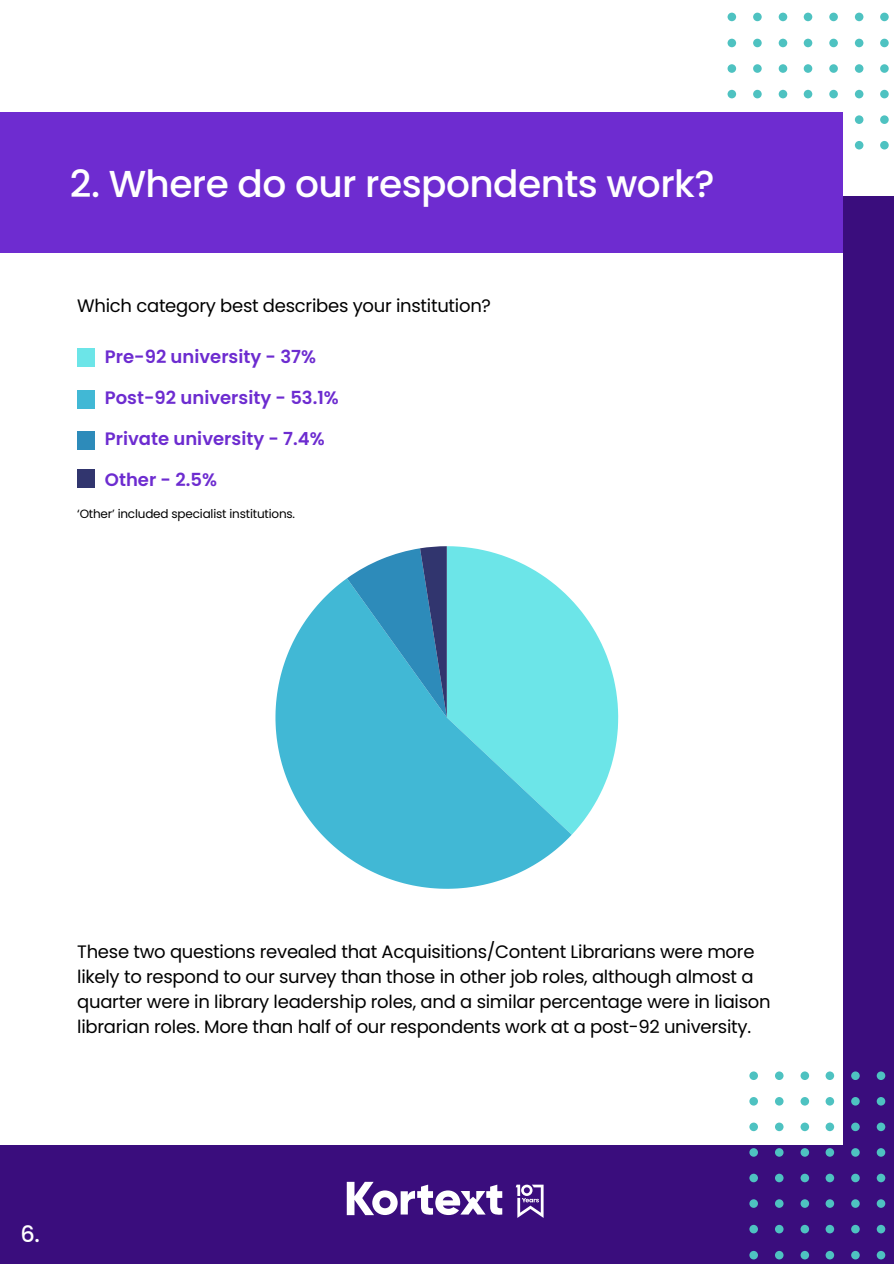
<style>
.page{position:relative;width:894px;height:1264px;background:#fff}
.page>*{position:absolute;margin:0;border:0;box-sizing:border-box;transform-origin:0 0}
.t1{font:500 37.5px "Poppins";letter-spacing:-.015em;color:#fff}
.t2{font:500 22.5px "Poppins";color:#fff}
.t3{font:18px/24.8px "Poppins";letter-spacing:-.015em;color:#000}
.t4{font:600 18px "Poppins";color:#6d2cd0}
.t5{font:12px "Poppins";letter-spacing:-.015em;color:#000}
</style>
<div class="page">
<div style="left:0;top:197px;width:893px;height:1066px;background:#3a0d7d"></div>
<svg style="left:727px;top:12px;width:162px;height:137px"></svg>
<div style="left:0;top:112px;width:842px;height:805px;background:#6e2cd0"></div>
<div style="left:0;top:253px;width:842px;height:891px;background:#fff"></div>
<div style="left:77px;top:348px;width:18px;height:18px;background:#6ce5e8"></div>
<div style="left:77px;top:390px;width:18px;height:18px;background:#41b8d5"></div>
<div style="left:77px;top:432px;width:18px;height:18px;background:#2d8bba"></div>
<div style="left:77px;top:470px;width:18px;height:18px;background:#31356e"></div>
<svg style="left:749px;top:1071px;width:137px;height:189px"></svg>
<svg style="left:446px;top:546px;width:172px;height:288px;fill:#6ce5e8"></svg>
<svg style="left:275px;top:578px;width:296px;height:310px;background:#6ad0e1"></svg>
<svg style="left:347px;top:546px;width:99px;height:171px;background:#4399bf"></svg>
<svg style="left:346px;top:1181px;width:156px;height:34px"></svg>
<svg style="left:515px;top:1184px;width:28px;height:33px"></svg>
<h3 class="t1" style="left:70px;top:157px;width:646px">2. Where do our respondents work?</h3>
<p class="t3" style="left:77px;top:294px;width:415px">Which category best describes your institution?</p>
<h1 class="t4" style="left:105px;top:343px;width:212px">Pre-92 university - 37%</h1>
<p class="t4" style="left:105px;top:385px;width:235px">Post-92 university - 53.1%</p>
<h3 class="t4" style="left:105px;top:426px;width:221px">Private university - 7.4%</h3>
<h3 class="t4" style="left:105px;top:467px;width:113px">Other - 2.5%</h3>
<p class="t5" style="left:77px;top:506px;width:219px">‘Other’ included specialist institutions.</p>
<h3 class="t3" style="left:77px;top:939px;width:694px">These two questions revealed that Acquisitions/Content Librarians were more likely to respond to our survey than those in other job roles, although almost a quarter were in library leadership roles, and a similar percentage were in liaison librarian roles. More than half of our respondents work at a post-92 university.</h3>
<p class="t2" style="left:20px;top:1218px;width:21px">6.</p>
</div>
